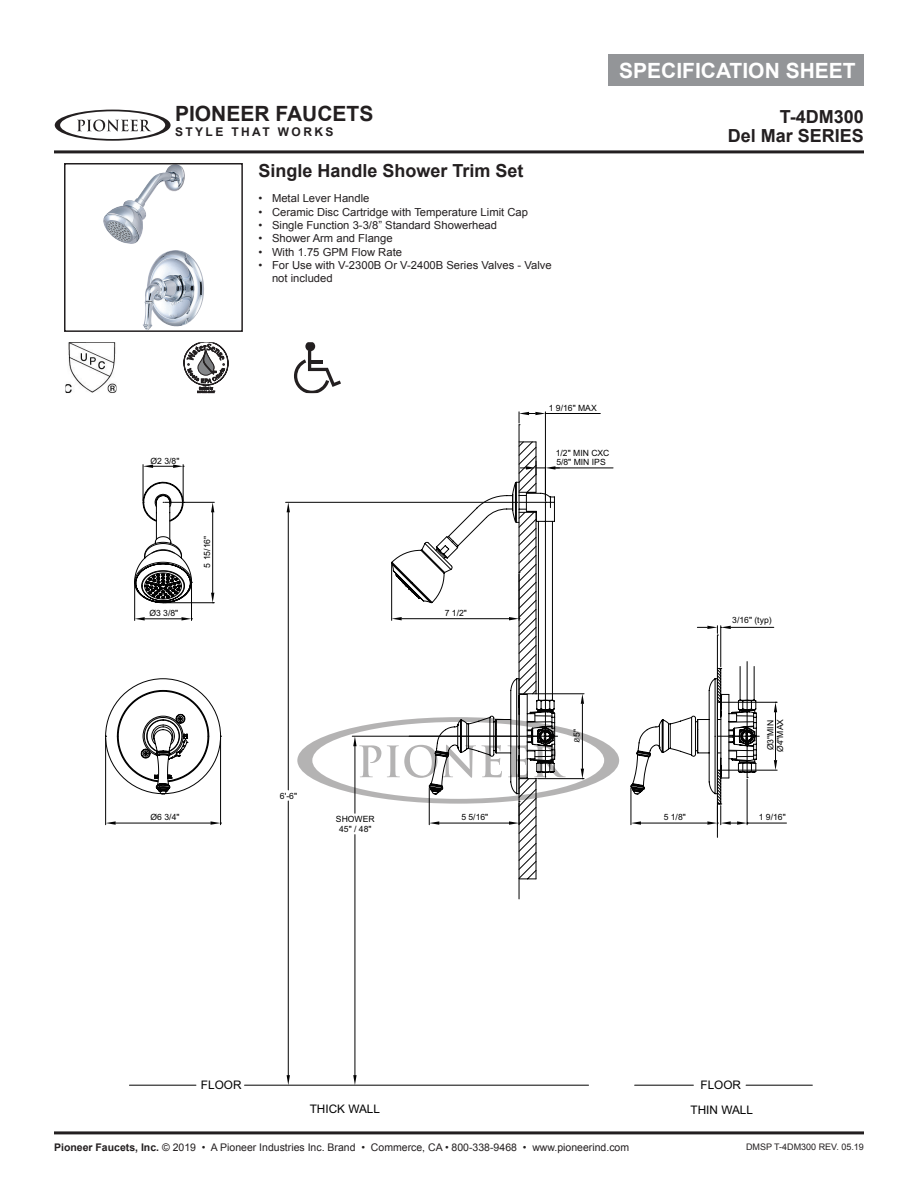
<style>
.page{position:relative;width:918px;height:1188px;background:#fff}
.page>*{position:absolute;margin:0;border:0;box-sizing:border-box;transform-origin:0 0}
.t1{font:700 21px "Arial";color:#fff}
.t2{font:700 21px "Arial";color:#231f20}
.t3{font:700 18px "Arial";color:#231f20}
.t4{font:700 12px "Arial";letter-spacing:.2em;color:#231f20}
.t5{font:11.85px "Arial";color:#030303}
.t6{font:11.1px/13.4px "Arial";color:#231f20}
.t7{font:10.5px "Arial";color:#231f20}
.t8{font:9px "Arial";color:#231f20}
.t9{font:8.55px/9.9px "Arial";color:#030303}
.s1{font-family:"ISOCPEUR"}
.s2{font-weight:700}
</style>
<div class="page">
<svg style="left:55px;top:110px;width:116px;height:31px"></svg>
<img style="left:67px;top:344px;width:48px;height:48px">
<div style="left:64px;top:341px;width:54px;height:54px;border:2px solid #fff"></div>
<svg style="left:184px;top:344px;width:44px;height:48px"></svg>
<div style="left:179px;top:341px;width:54px;height:54px;border:2px solid #fff"></div>
<svg style="left:294px;top:350px;width:47px;height:42px"></svg>
<svg style="left:305px;top:341px;width:10px;height:10px"></svg>
<div style="left:608px;top:54px;width:256px;height:31px;background:#939598"></div>
<hr style="left:54px;top:150px;width:810px;height:3px;background:#231f20">
<hr style="left:54px;top:1131px;width:810px;height:3px;background:#231f20">
<img style="left:103px;top:166px;width:101px;height:163px">
<div style="left:64px;top:163px;width:179px;height:169px;border:2px solid #231f20"></div>
<svg style="left:519px;top:412px;width:10px;height:3px"></svg>
<svg style="left:535px;top:412px;width:11px;height:3px"></svg>
<hr style="left:129px;top:1085px;width:67px;height:1px;background:#030303">
<hr style="left:245px;top:1085px;width:344px;height:1px;background:#030303">
<hr style="left:746px;top:1085px;width:66px;height:1px;background:#030303">
<hr style="left:355px;top:835px;width:1px;height:243px;background:#030303">
<svg style="left:353px;top:1075px;width:4px;height:10px"></svg>
<hr style="left:288px;top:801px;width:1px;height:277px;background:#030303">
<svg style="left:287px;top:1075px;width:3px;height:10px"></svg>
<hr style="left:722px;top:702px;width:55px;height:1px;background:#030303">
<hr style="left:775px;top:712px;width:1px;height:48px;background:#030303">
<svg style="left:774px;top:702px;width:3px;height:10px"></svg>
<hr style="left:731px;top:627px;width:43px;height:1px;background:#030303">
<svg style="left:537px;top:460px;width:185px;height:166px"></svg>
<svg style="left:105px;top:441px;width:432px;height:439px"></svg>
<svg style="left:117px;top:714px;width:93px;height:81px"></svg>
<svg style="left:168px;top:733px;width:619px;height:92px"></svg>
<svg style="left:297px;top:626px;width:460px;height:199px"></svg>
<hr style="left:134px;top:584px;width:1px;height:36px;background:#030303">
<svg style="left:181px;top:619px;width:12px;height:1px"></svg>
<hr style="left:391px;top:565px;width:1px;height:55px;background:#030303">
<hr style="left:519px;top:574px;width:1px;height:46px;background:#030303">
<svg style="left:134px;top:603px;width:386px;height:16px"></svg>
<svg style="left:134px;top:465px;width:425px;height:138px"></svg>
<h1 class="t2" style="left:175px;top:100px;width:200px">PIONEER FAUCETS</h1>
<p class="t4" style="left:175px;top:124px;width:160px">STYLE THAT WORKS</p>
<h2 class="t3" style="left:259px;top:158px;width:267px">Single Handle Shower Trim Set</h2>
<p class="t6" style="left:259px;top:192px;width:113px">• Metal Lever Handle</p>
<p class="t6" style="left:259px;top:205px;width:271px">• Ceramic Disc Cartridge with Temperature Limit Cap</p>
<p class="t6" style="left:259px;top:219px;width:240px">• Single Function 3-3/8” Standard Showerhead</p>
<p class="t6" style="left:259px;top:232px;width:136px">• Shower Arm and Flange</p>
<p class="t6" style="left:259px;top:245px;width:145px">• With 1.75 GPM Flow Rate</p>
<p class="t6" style="left:272px;top:258px;width:281px;text-indent:-14px">• For Use with V-2300B Or V-2400B Series Valves - Valve not included</p>
<h1 class="t1" style="left:619px;top:57px;width:238px">SPECIFICATION SHEET</h1>
<h2 class="t3" style="left:780px;top:105px;width:86px">T-4DM300</h2>
<h2 class="t3" style="left:728px;top:124px;width:138px">Del Mar SERIES</h2>
<p class="t9" style="left:151px;top:456px;width:30px">Ø2 3/8"</p>
<p class="t9" style="left:202px;top:568px;width:33px;rotate:-90deg">5 15/16"</p>
<p class="t9" style="left:149px;top:608px;width:30px">Ø3 3/8"</p>
<p class="t9" style="left:445px;top:608px;width:24px">7 1/2"</p>
<p class="t9" style="left:280px;top:791px;width:19px">6'-6"</p>
<p class="t9" style="left:549px;top:403px;width:49px">1 9/16" MAX</p>
<p class="t9" style="left:556px;top:448px;width:55px">1/2" MIN CXC<br>5/8" MIN IPS</p>
<p class="t9" style="left:572px;top:743px;width:15px;rotate:-90deg"><span class="s1">Ø</span>5"</p>
<p class="t9" style="left:732px;top:615px;width:41px">3/16" (typ)</p>
<p class="t9" style="left:765px;top:752px;width:35px;rotate:-90deg">Ø3"MIN<br>Ø4"MAX</p>
<p class="t9" style="left:151px;top:813px;width:30px">Ø6 3/4"</p>
<p class="t9" style="left:461px;top:813px;width:28px">5 5/16"</p>
<p class="t9" style="left:664px;top:813px;width:24px">5 1/8"</p>
<p class="t9" style="left:759px;top:813px;width:28px">1 9/16"</p>
<p class="t9" style="left:336px;top:814px;width:40px;text-align:center">SHOWER<br>45" / 48"</p>
<p class="t5" style="left:201px;top:1077px;width:42px">FLOOR</p>
<p class="t5" style="left:701px;top:1077px;width:42px">FLOOR</p>
<p class="t5" style="left:310px;top:1101px;width:72px">THICK WALL</p>
<p class="t5" style="left:691px;top:1102px;width:64px">THIN WALL</p>
<p class="t7" style="left:54px;top:1140px;width:577px"><span class="s2">Pioneer Faucets, Inc.</span> © 2019 • A Pioneer Industries Inc. Brand • Commerce, CA • 800-338-9468 • www.pioneerind.com</p>
<p class="t8" style="left:746px;top:1140px;width:119px">DMSP T-4DM300 REV. 05.19</p>
</div>
